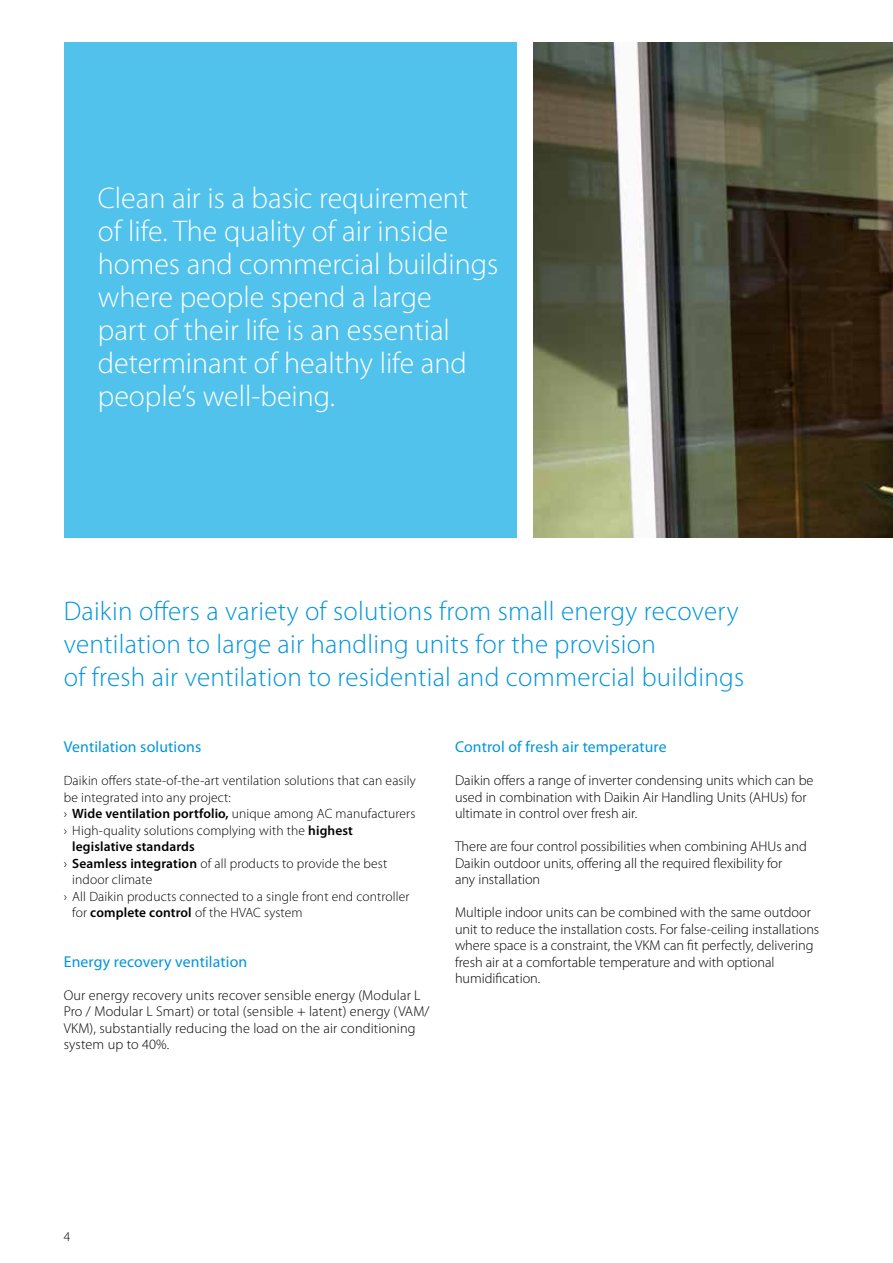
<style>
.page{position:relative;width:893px;height:1263px;background:#fff}
.page>*{position:absolute;margin:0;border:0;box-sizing:border-box;transform-origin:0 0}
.t1{font:300 30px/33px "Myriad Pro";color:#fff}
.t2{font:300 27px/33px "Myriad Pro";letter-spacing:.01em;color:#0095db}
.t3{font:15.75px "Myriad Pro";letter-spacing:.01em;color:#0095db}
.t4{font:300 14.25px/16.5px "Myriad Pro";color:#000}
.t5{font:300 13.5px "Myriad Pro";letter-spacing:.01em;color:#000}
.t6{font:600 13.5px "Myriad Pro";letter-spacing:.01em;color:#000}
.s1{font-weight:600}
</style>
<div class="page">
<img style="left:533px;top:43px;width:360px;height:495px">
<div style="left:64px;top:43px;width:452px;height:495px;background:#51c2ec"></div>
<h1 class="t1" style="left:98px;top:182px;width:402px">Clean air is a basic requirement of life. The quality of air inside homes and commercial buildings where people spend a large<br>part of their life is an essential determinant of healthy life and people’s well-being.</h1>
<h2 class="t2" style="left:64px;top:595px;width:682px">Daikin offers a variety of solutions from small energy recovery ventilation to large air handling units for the provision<br>of fresh air ventilation to residential and commercial buildings</h2>
<p class="t3" style="left:64px;top:738px;width:139px">Ventilation solutions</p>
<p class="t5" style="left:64px;top:773px;width:353px">Daikin offers state-of-the-art ventilation solutions that can easily</p>
<p class="t5" style="left:64px;top:790px;width:168px">be integrated into any project:</p>
<p class="t5" style="left:64px;top:806px;width:353px">› <span class="s1">Wide ventilation portfolio,</span> unique among AC manufacturers</p>
<p class="t5" style="left:64px;top:823px;width:291px">› High-quality solutions complying with the <span class="s1">highest</span></p>
<p class="t6" style="left:72px;top:839px;width:124px">legislative standards</p>
<p class="t5" style="left:64px;top:856px;width:325px">› <span class="s1">Seamless integration</span> of all products to provide the best</p>
<p class="t5" style="left:72px;top:872px;width:81px">indoor climate</p>
<p class="t5" style="left:64px;top:889px;width:347px">› All Daikin products connected to a single front end controller</p>
<p class="t5" style="left:72px;top:905px;width:232px">for <span class="s1">complete control</span> of the HVAC system</p>
<p class="t3" style="left:64px;top:953px;width:185px">Energy recovery ventilation</p>
<p class="t4" style="left:64px;top:987px;width:367px">Our energy recovery units recover sensible energy (Modular L Pro / Modular L Smart) or total (sensible + latent) energy (VAM/ VKM), substantially reducing the load on the air conditioning system up to 40%.</p>
<p class="t3" style="left:455px;top:738px;width:213px">Control of fresh air temperature</p>
<p class="t4" style="left:455px;top:772px;width:360px">Daikin offers a range of inverter condensing units which can be used in combination with Daikin Air Handling Units (AHUs) for ultimate in control over fresh air.</p>
<p class="t4" style="left:455px;top:838px;width:353px">There are four control possibilities when combining AHUs and<br>Daikin outdoor units, offering all the required flexibility for<br>any installation</p>
<p class="t4" style="left:455px;top:904px;width:366px">Multiple indoor units can be combined with the same outdoor unit to reduce the installation costs. For false-ceiling installations where space is a constraint, the VKM can fit perfectly, delivering fresh air at a comfortable temperature and with optional humidification.</p>
<p class="t5" style="left:64px;top:1229px;width:8px">4</p>
</div>
